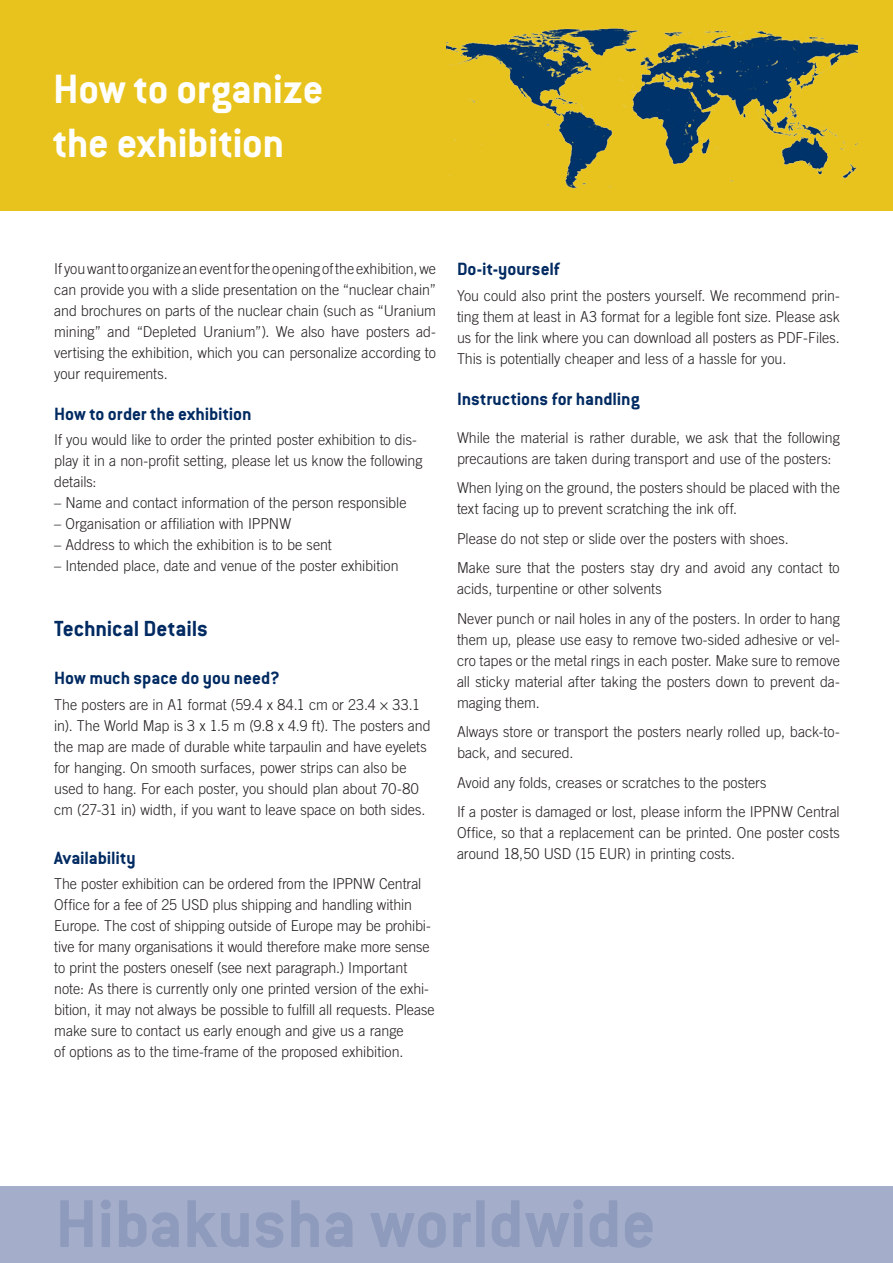
<style>
.page{position:relative;width:893px;height:1263px;background:#fff}
.page>*{position:absolute;margin:0;border:0;box-sizing:border-box;transform-origin:0 0}
.t1{font:700 74.25px "Conduit ITC Std";color:#8f9bbd}
.t2{font:700 45px/54px "Conduit ITC Std";letter-spacing:-.01em;color:#fff}
.t3{font:700 24px "Conduit ITC Std";letter-spacing:-.005em;color:#002a62}
.t4{font:700 19.5px "Conduit ITC Std";letter-spacing:-.005em;color:#002a62}
.t5{font:300 15px/21px "Trade Gothic LT Std";color:#231f20;scale:.95 1}
</style>
<div class="page">
<div style="left:0;top:0;width:893px;height:210px;background:#e8c31d"></div>
<img style="left:447px;top:28px;width:411px;height:161px">
<div style="left:0;top:1186px;width:893px;height:77px;background:#a4aeca"></div>
<h2 class="t2" style="left:53px;top:61px;width:272px">How to organize the exhibition</h2>
<p class="t5" style="left:54px;top:258px;width:403px;text-align:justify">If you want to organize an event for the opening of the exhibition, we can provide you with a slide presentation on the “nuclear chain” and brochures on parts of the nuclear chain (such as “Uranium mining” and “Depleted Uranium”). We also have posters ad&shy;vertising the exhibition, which you can personalize according to your requirements.</p>
<h3 class="t4" style="left:54px;top:402px;width:199px">How to order the exhibition</h3>
<p class="t5" style="left:54px;top:429px;width:389px">If you would like to order the printed poster exhibition to dis&shy;play it in a non-profit setting, please let us know the following details:</p>
<p class="t5" style="left:54px;top:492px;width:372px">– Name and contact information of the person responsible</p>
<p class="t5" style="left:54px;top:513px;width:251px">– Organisation or affiliation with IPPNW</p>
<p class="t5" style="left:54px;top:534px;width:294px">– Address to which the exhibition is to be sent</p>
<p class="t5" style="left:54px;top:555px;width:364px">– Intended place, date and venue of the poster exhibition</p>
<h3 class="t3" style="left:54px;top:614px;width:155px">Technical Details</h3>
<h3 class="t4" style="left:54px;top:666px;width:227px">How much space do you need?</h3>
<p class="t5" style="left:54px;top:693px;width:398px">The posters are in A1 format (59.4 x 84.1 cm or 23.4 × 33.1 in). The World Map is 3 x 1.5 m (9.8 x 4.9 ft). The posters and the map are made of durable white tarpaulin and have eyelets for hanging. On smooth surfaces, power strips can also be used to hang. For each poster, you should plan about 70-80 cm (27-31 in) width, if you want to leave space on both sides.</p>
<h3 class="t4" style="left:54px;top:846px;width:83px">Availability</h3>
<p class="t5" style="left:54px;top:873px;width:402px">The poster exhibition can be ordered from the IPPNW Central Office for a fee of 25 USD plus shipping and handling within Europe. The cost of shipping outside of Europe may be prohibi&shy;tive for many organisations it would therefore make more sense to print the posters oneself (see next paragraph.) Important note: As there is currently only one printed version of the exhi&shy;bition, it may not always be possible to fulfill all requests. Please make sure to contact us early enough and give us a range<br>of options as to the time-frame of the proposed exhibition.</p>
<h3 class="t4" style="left:457px;top:258px;width:104px">Do-it-yourself</h3>
<p class="t5" style="left:457px;top:285px;width:405px;text-align:justify">You could also print the posters yourself. We recommend prin&shy;ting them at least in A3 format for a legible font size. Please ask us for the link where you can download all posters as PDF-Files.<br>This is potentially cheaper and less of a hassle for you.</p>
<h3 class="t4" style="left:457px;top:387px;width:184px">Instructions for handling</h3>
<p class="t5" style="left:457px;top:427px;width:405px">While the material is rather durable, we ask that the following precautions are taken during transport and use of the posters:</p>
<p class="t5" style="left:457px;top:477px;width:404px">When lying on the ground, the posters should be placed with the text facing up to prevent scratching the ink off.</p>
<p class="t5" style="left:457px;top:523px;width:404px;line-height:29.5px">Please do not step or slide over the posters with shoes.<br>Make sure that the posters stay dry and avoid any contact to</p>
<p class="t5" style="left:457px;top:574px;width:404px;line-height:29.5px">acids, turpentine or other solvents<br>Never punch or nail holes in any of the posters. In order to hang</p>
<p class="t5" style="left:457px;top:629px;width:405px;text-align:justify">them up, please use easy to remove two-sided adhesive or vel&shy;cro tapes or the metal rings in each poster. Make sure to remove all sticky material after taking the posters down to prevent da&shy;maging them.</p>
<p class="t5" style="left:457px;top:721px;width:404px">Always store or transport the posters nearly rolled up, back-to&shy;back, and secured.</p>
<p class="t5" style="left:457px;top:767px;width:404px;line-height:29.5px">Avoid any folds, creases or scratches to the posters<br>If a poster is damaged or lost, please inform the IPPNW Central</p>
<p class="t5" style="left:457px;top:822px;width:404px">Office, so that a replacement can be printed. One poster costs around 18,50 USD (15 EUR) in printing costs.</p>
<h1 class="t1" style="left:55px;top:1179px;width:602px">Hibakusha worldwide</h1>
</div>
